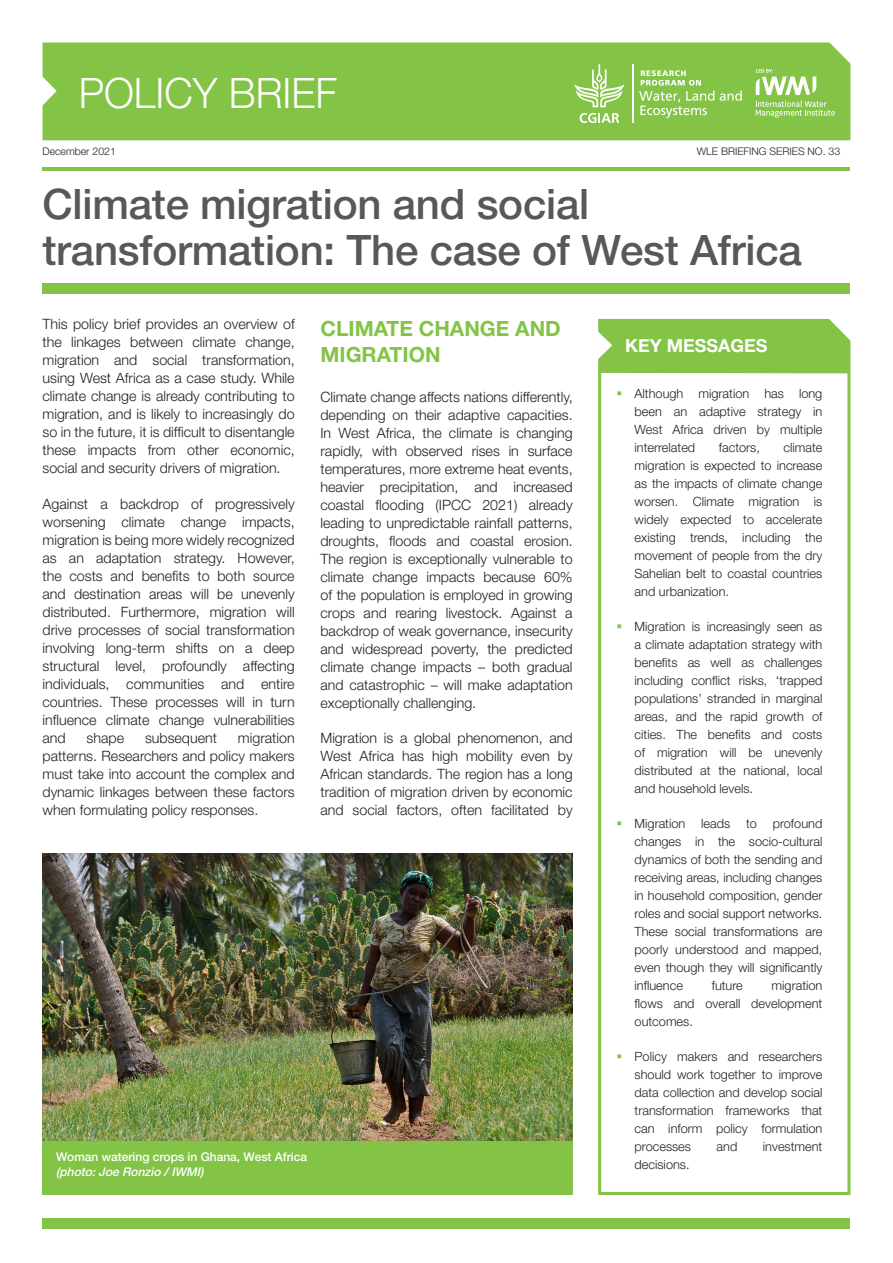
<style>
.page{position:relative;width:893px;height:1263px;background:#fff}
.page>*{position:absolute;margin:0;border:0;box-sizing:border-box;transform-origin:0 0}
.t1{font:500 42px/46.5px "Helvetica Neue LT Std";letter-spacing:-.005em;color:#57585a}
.t2{font:300 42px "Helvetica Neue LT Std";color:#fff;scale:.96 1}
.Chapter{font:700 21px/25.5px "Helvetica Neue LT Std";color:#83c447}
.Heading_2{font:700 18px "Helvetica Neue LT Std";color:#fff}
.Text_Body{font:300 14.25px/18px "Helvetica Neue LT Std";color:#231f20;text-align:justify}
.t3{font:300 12.75px/18px "Helvetica Neue LT Std";color:#231f20;text-align:justify}
.Text_Body-2{font:500 12px "Helvetica Neue LT Std";color:#fff}
.Text_Body-3{font:italic 500 12px "Helvetica Neue LT Std";color:#fff}
.Heading_2-2{font:300 10.5px "Helvetica Neue LT Std";color:#231f20}
</style>
<div class="page">
<div style="left:43px;top:284px;width:807px;height:10px;background:#83c447"></div>
<div style="left:43px;top:43px;width:807px;height:97px;background:#83c447"></div>
<hr style="left:43px;top:167px;width:807px;height:4px;background:#83c447">
<div style="left:43px;top:1218px;width:807px;height:10px;background:#83c447"></div>
<svg style="left:574px;top:64px;width:50px;height:43px;background:#a0d273"></svg>
<svg style="left:580px;top:113px;width:39px;height:10px"></svg>
<svg style="left:720px;top:90px;width:22px;height:11px"></svg>
<svg style="left:639px;top:70px;width:75px;height:48px;background:#9bcf6c"></svg>
<hr style="left:632px;top:64px;width:1px;height:59px;background:#fff">
<svg style="left:756px;top:69px;width:79px;height:49px;background:#a0d273"></svg>
<svg style="left:598px;top:368px;width:253px;height:827px"></svg>
<div style="left:598px;top:319px;width:252px;height:53px;background:#83c447"></div>
<div style="left:43px;top:1137px;width:530px;height:58px;background:#83c447"></div>
<img style="left:43px;top:854px;width:530px;height:286px">
<svg style="left:618px;top:391px;width:3px;height:4px"></svg>
<svg style="left:618px;top:624px;width:3px;height:4px"></svg>
<svg style="left:618px;top:821px;width:3px;height:4px"></svg>
<svg style="left:618px;top:1054px;width:3px;height:4px"></svg>
<p class="t2" style="left:79px;top:67px;width:271px">POLICY BRIEF</p>
<p class="Heading_2-2" style="left:43px;top:145px;width:75px">December 2021</p>
<p class="Heading_2-2" style="left:697px;top:145px;width:145px">WLE BRIEFING SERIES NO. 33</p>
<p class="t1" style="left:43px;top:180px;width:761px">Climate migration and social transformation: The case of West Africa</p>
<p class="Text_Body" style="left:43px;top:315px;width:254px">This policy brief provides an overview of the linkages between climate change, migration and social transformation, using West Africa as a case study. While climate change is already contributing to migration, and is likely to increasingly do so in the future, it is difficult to disentangle these impacts from other economic, social and security drivers of migration.</p>
<p class="Text_Body" style="left:43px;top:495px;width:254px">Against a backdrop of progressively worsening climate change impacts, migration is being more widely recognized as an adaptation strategy. However, the costs and benefits to both source and destination areas will be unevenly distributed. Furthermore, migration will drive processes of social transformation involving long-term shifts on a deep structural level, profoundly affecting individuals, communities and entire countries. These processes will in turn influence climate change vulnerabilities and</p>
<p class="Text_Body" style="left:43px;top:729px;width:254px;text-indent:195px">migration patterns. Researchers and policy makers must take into account the complex and dynamic linkages between these factors when formulating policy responses.</p>
<p class="Text_Body" style="left:87px;top:729px;width:39px">shape</p>
<p class="Text_Body" style="left:145px;top:729px;width:74px">subsequent</p>
<p class="Chapter" style="left:320px;top:315px;width:242px">CLIMATE CHANGE AND<br>MIGRATION</p>
<p class="Text_Body" style="left:320px;top:388px;width:254px">Climate change affects nations differently, depending on their adaptive capacities.<br>In West Africa, the climate is changing rapidly, with observed rises in surface temperatures, more extreme heat events, heavier precipitation, and increased coastal flooding (IPCC 2021) already leading to unpredictable rainfall patterns, droughts, floods and coastal erosion.<br>The region is exceptionally vulnerable to climate change impacts because 60% of the population is employed in growing crops and rearing livestock. Against a backdrop of weak governance, insecurity and widespread poverty, the predicted climate change impacts – both gradual and catastrophic – will make adaptation exceptionally challenging.</p>
<p class="Text_Body" style="left:320px;top:729px;width:254px">Migration is a global phenomenon, and West Africa has high mobility even by African standards. The region has a long tradition of migration driven by economic and social factors, often facilitated by</p>
<p class="Text_Body-2" style="left:56px;top:1149px;width:252px">Woman watering crops in Ghana, West Africa</p>
<p class="Text_Body-3" style="left:56px;top:1164px;width:149px">(photo:Joe Ronzio /IWMI)</p>
<p class="Heading_2" style="left:625px;top:335px;width:144px">KEY MESSAGES</p>
<p class="t3" style="left:635px;top:384px;width:189px">Although migration has long been an adaptive strategy in West Africa driven by multiple interrelated</p>
<p class="t3" style="left:635px;top:438px;width:189px;text-indent:149px">climate migration is expected to increase as the impacts of climate change worsen. Climate migration is widely expected to accelerate existing trends, including the movement of people from the dry Sahelian belt to coastal countries and urbanization.</p>
<p class="t3" style="left:635px;top:617px;width:189px">Migration is increasingly seen as a climate adaptation strategy with benefits as well as challenges including conflict risks, ‘trapped populations’ stranded in marginal areas, and the rapid growth of cities. The benefits and costs of migration will be unevenly distributed at the national, local and household levels.</p>
<p class="t3" style="left:635px;top:814px;width:189px">Migration leads to profound changes in the socio-cultural dynamics of both the sending and receiving areas, including changes in household composition, gender roles and social support networks.<br>These social transformations are poorly understood and mapped, even though they will significantly influence</p>
<p class="t3" style="left:719px;top:438px;width:43px">factors,</p>
<p class="t3" style="left:635px;top:976px;width:189px;text-indent:137px">migration flows and overall development outcomes.</p>
<p class="t3" style="left:635px;top:1047px;width:189px">Policy makers and researchers should work together to improve data collection and develop social transformation frameworks that can inform policy formulation processes</p>
<p class="t3" style="left:712px;top:976px;width:33px">future</p>
<p class="t3" style="left:717px;top:1137px;width:22px">and</p>
<p class="t3" style="left:763px;top:1137px;width:61px">investment</p>
<p class="t3" style="left:635px;top:1155px;width:57px">decisions.</p>
</div>
